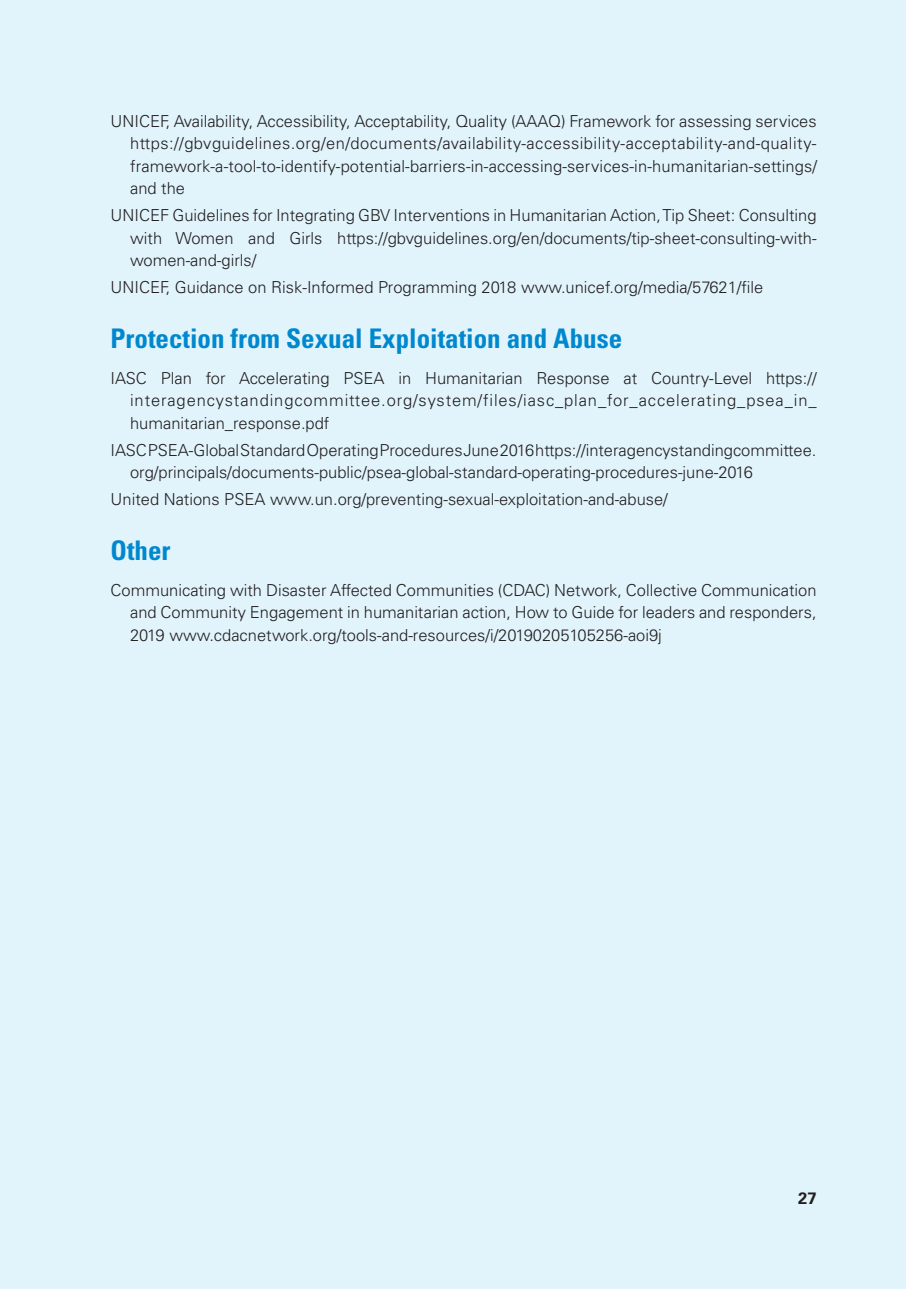
<style>
.page{position:relative;width:906px;height:1289px;background:#fff}
.page>*{position:absolute;margin:0;border:0;box-sizing:border-box;transform-origin:0 0}
.t1{font:700 condensed 27px "Univers LT Std";color:#0088ce}
.t2{font:300 16.5px/22.5px "Univers LT Std";color:#231f20;text-align:justify}
.t3{font:700 16.5px "Univers LT Std";color:#231f20}
</style>
<div class="page">
<div style="left:0;top:0;width:906px;height:1288px;background:#e1f4fc"></div>
<p class="t2" style="left:130px;top:110px;width:688px;text-indent:-20px">UNICEF, Availability, Accessibility, Acceptability, Quality (AAAQ) Framework for assessing services https://gbvguidelines.org/en/documents/availability-accessibility-acceptability-and-quality&shy;framework-a-tool-to-identify-potential-barriers-in-accessing-services-in-humanitarian-settings/ and the</p>
<p class="t2" style="left:130px;top:204px;width:688px;text-indent:-20px">UNICEF Guidelines for Integrating GBV Interventions in Humanitarian Action, Tip Sheet: Consulting with Women and Girls https://gbvguidelines.org/en/documents/tip-sheet-consulting-with&shy;women-and-girls/</p>
<p class="t2" style="left:111px;top:276px;width:654px">UNICEF, Guidance on Risk-Informed Programming 2018 www.unicef.org/media/57621/file</p>
<h1 class="t1" style="left:111px;top:322px;width:513px">Protection from Sexual Exploitation and Abuse</h1>
<p class="t2" style="left:130px;top:366px;width:688px;text-indent:-20px">IASC Plan for Accelerating PSEA in Humanitarian Response at Country-Level https:// interagencystandingcommittee.org/system/files/iasc_plan_for_accelerating_psea_in_ humanitarian_response.pdf</p>
<p class="t2" style="left:130px;top:438px;width:688px;text-indent:-20px">IASC PSEA-Global Standard Operating Procedures June 2016 https://interagencystandingcommittee. org/principals/documents-public/psea-global-standard-operating-procedures-june-2016</p>
<p class="t2" style="left:111px;top:487px;width:559px">United Nations PSEA www.un.org/preventing-sexual-exploitation-and-abuse/</p>
<h1 class="t1" style="left:111px;top:534px;width:61px">Other</h1>
<p class="t2" style="left:130px;top:578px;width:688px;text-indent:-20px">Communicating with Disaster Affected Communities (CDAC) Network, Collective Communication and Community Engagement in humanitarian action, How to Guide for leaders and responders, 2019 www.cdacnetwork.org/tools-and-resources/i/20190205105256-aoi9j</p>
<p class="t3" style="left:798px;top:1188px;width:20px">27</p>
</div>
